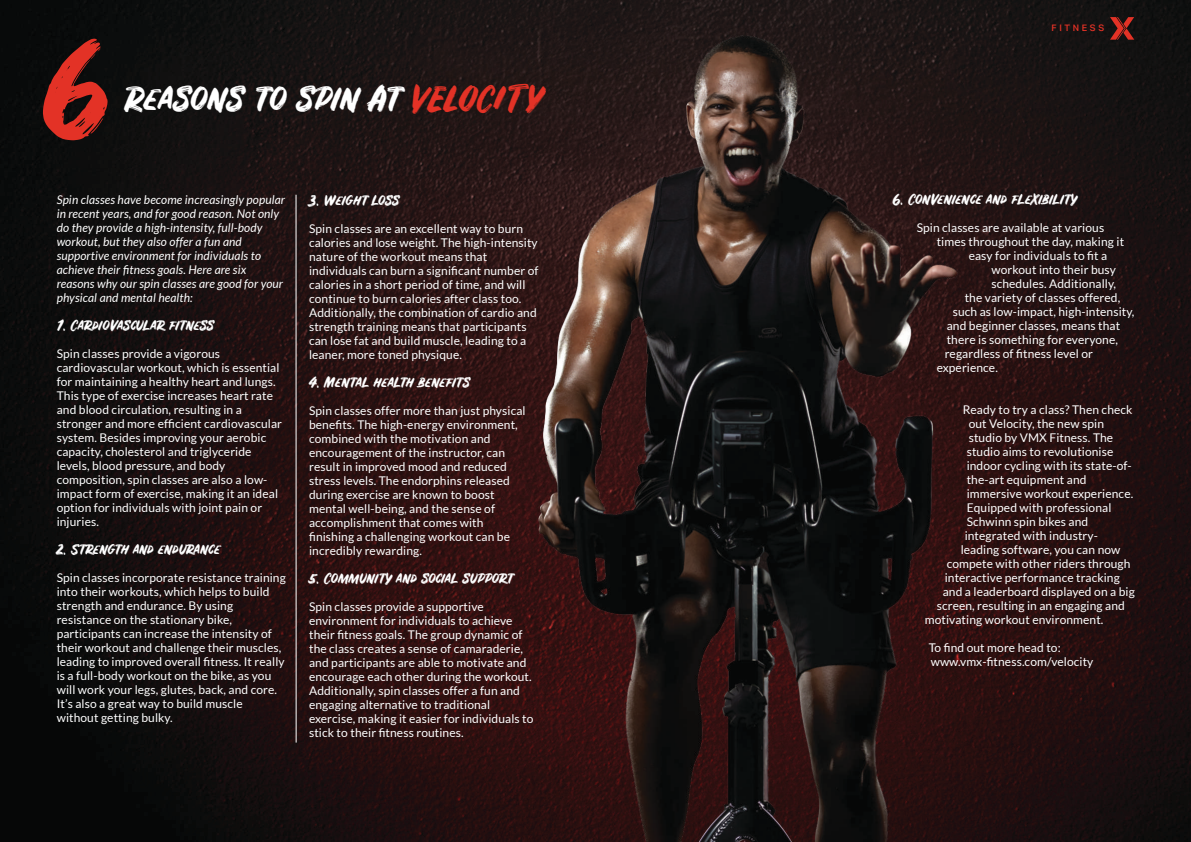
<style>
.page{position:relative;width:1191px;height:842px;background:#fff}
.page>*{position:absolute;margin:0;border:0;box-sizing:border-box;transform-origin:0 0}
.t1{font:120px "Rustico";color:#e33226}
.t2{font:34px "Rustico";color:#fff}
.t3{font:14px "Rustico";letter-spacing:.01em;color:#fff}
.t4{font:12px/14px "Lato";letter-spacing:.01em;color:#fff}
.t5{font:italic 12px/14px "Lato";letter-spacing:.01em;color:#fff}
.t6{font:500 9px "Aktiv Grotesk";letter-spacing:.3em;color:#e33226}
.s1{color:#e33226}
</style>
<div class="page">
<img style="left:0;top:0;width:1191px;height:842px">
<svg style="left:1110px;top:17px;width:24px;height:23px"></svg>
<img style="left:539px;top:36px;width:418px;height:806px">
<hr style="left:296px;top:195px;width:1px;height:548px;background:#fff">
<h1 class="t1" style="left:47px;top:15px;width:66px">6</h1>
<h2 class="t2" style="left:124px;top:79px;width:421px">REASONS TO SPIN AT <span class="s1">VELOCITY</span></h2>
<p class="t5" style="left:57px;top:193px;width:230px">Spin classes have become increasingly popular in recent years, and for good reason. Not only do they provide a high-intensity, full-body workout, but they also offer a fun and supportive environment for individuals to achieve their fitness goals. Here are six reasons why our spin classes are good for your physical and mental health:</p>
<p class="t3" style="left:57px;top:317px;width:159px">1. CARDIOVASCULAR FITNESS</p>
<p class="t4" style="left:57px;top:347px;width:227px">Spin classes provide a vigorous cardiovascular workout, which is essential for maintaining a healthy heart and lungs.<br>This type of exercise increases heart rate and blood circulation, resulting in a stronger and more efficient cardiovascular system. Besides improving your aerobic capacity, cholesterol and triglyceride levels, blood pressure, and body composition, spin classes are also a low&shy;impact form of exercise, making it an ideal option for individuals with joint pain or injuries.</p>
<p class="t3" style="left:57px;top:541px;width:165px">2. STRENGTH AND ENDURANCE</p>
<p class="t4" style="left:57px;top:571px;width:231px">Spin classes incorporate resistance training into their workouts, which helps to build strength and endurance. By using resistance on the stationary bike, participants can increase the intensity of their workout and challenge their muscles, leading to improved overall fitness. It really is a full-body workout on the bike, as you will work your legs, glutes, back, and core.<br>It’s also a great way to build muscle without getting bulky.</p>
<p class="t3" style="left:309px;top:192px;width:92px">3. WEIGHT LOSS</p>
<p class="t4" style="left:309px;top:222px;width:231px">Spin classes are an excellent way to burn calories and lose weight. The high-intensity nature of the workout means that individuals can burn a significant number of calories in a short period of time, and will continue to burn calories after class too.<br>Additionally, the combination of cardio and strength training means that participants can lose fat and build muscle, leading to a leaner, more toned physique.</p>
<p class="t3" style="left:309px;top:374px;width:162px">4. MENTAL HEALTH BENEFITS</p>
<p class="t4" style="left:309px;top:404px;width:218px">Spin classes offer more than just physical benefits. The high-energy environment, combined with the motivation and encouragement of the instructor, can result in improved mood and reduced stress levels. The endorphins released during exercise are known to boost mental well-being, and the sense of accomplishment that comes with finishing a challenging workout can be incredibly rewarding.</p>
<p class="t3" style="left:309px;top:570px;width:206px">5. COMMUNITY AND SOCIAL SUPPORT</p>
<p class="t4" style="left:309px;top:600px;width:226px">Spin classes provide a supportive environment for individuals to achieve their fitness goals. The group dynamic of the class creates a sense of camaraderie, and participants are able to motivate and encourage each other during the workout.<br>Additionally, spin classes offer a fun and engaging alternative to traditional exercise, making it easier for individuals to stick to their fitness routines.</p>
<p class="t6" style="left:1051px;top:24px;width:54px">FITNESS</p>
<p class="t3" style="left:893px;top:191px;width:185px">6. CONVENIENCE AND FLEXIBILITY</p>
<p class="t4" style="left:916px;top:221px;width:189px">Spin classes are available at various</p>
<p class="t4" style="left:936px;top:235px;width:189px">times throughout the day, making it</p>
<p class="t4" style="left:968px;top:249px;width:140px">easy for individuals to fit a</p>
<p class="t4" style="left:991px;top:263px;width:126px">workout into their busy</p>
<p class="t4" style="left:991px;top:277px;width:126px">schedules. Additionally,</p>
<p class="t4" style="left:964px;top:291px;width:157px">the variety of classes offered,</p>
<p class="t4" style="left:952px;top:305px;width:183px">such as low-impact, high-intensity,</p>
<p class="t4" style="left:946px;top:319px;width:175px">and beginner classes, means that</p>
<p class="t4" style="left:946px;top:333px;width:173px">there is something for everyone,</p>
<p class="t4" style="left:944px;top:347px;width:150px">regardless of fitness level or</p>
<p class="t4" style="left:936px;top:361px;width:63px">experience.</p>
<p class="t4" style="left:962px;top:403px;width:171px">Ready to try a class? Then check</p>
<p class="t4" style="left:968px;top:417px;width:137px">out Velocity, the new spin</p>
<p class="t4" style="left:968px;top:431px;width:146px">studio by VMX Fitness. The</p>
<p class="t4" style="left:966px;top:445px;width:148px">studio aims to revolutionise</p>
<p class="t4" style="left:966px;top:459px;width:166px">indoor cycling with its state-of-</p>
<p class="t4" style="left:966px;top:473px;width:121px">the-art equipment and</p>
<p class="t4" style="left:966px;top:487px;width:168px">immersive workout experience.</p>
<p class="t4" style="left:966px;top:501px;width:146px">Equipped with professional</p>
<p class="t4" style="left:966px;top:515px;width:123px">Schwinn spin bikes and</p>
<p class="t4" style="left:964px;top:529px;width:135px">integrated with industry-</p>
<p class="t4" style="left:960px;top:543px;width:161px">leading software, you can now</p>
<p class="t4" style="left:946px;top:557px;width:185px">compete with other riders through</p>
<p class="t4" style="left:944px;top:571px;width:177px">interactive performance tracking</p>
<p class="t4" style="left:942px;top:585px;width:194px">and a leaderboard displayed on a big</p>
<p class="t4" style="left:936px;top:599px;width:190px">screen, resulting in an engaging and</p>
<p class="t4" style="left:924px;top:613px;width:180px">motivating workout environment.</p>
<p class="t4" style="left:928px;top:641px;width:166px">To find out more head to: www.vmx-fitness.com/velocity</p>
</div>
